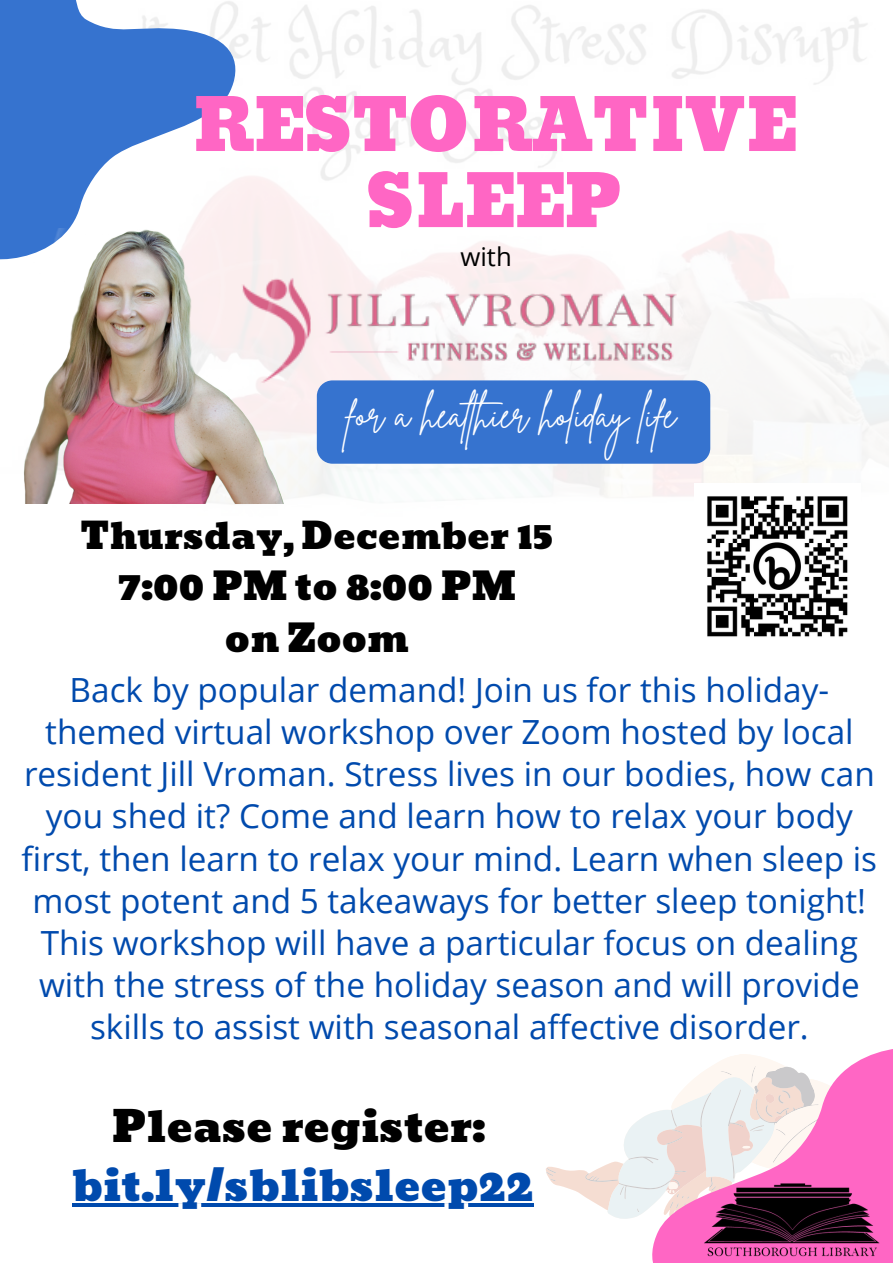
<style>
.page{position:relative;width:893px;height:1263px;background:#fff}
.page>*{position:absolute;margin:0;border:0;box-sizing:border-box;transform-origin:0 0}
.t1{font:70.72px/76.1px "Bevan";color:#ff66c4;text-align:center}
.t2{font:42.38px "Bevan";color:#004aad}
.t3{font:42.38px "Bevan";color:#000}
.t4{font:38.62px "Brittany Signature";color:#fff}
.t5{font:37.8px/52.2px "Bevan";color:#000;text-align:center}
.t6{font:36.3px "Bevan";color:#000}
.t7{font:33.3px/42.2px "Open Sans";color:#004aad;text-align:center}
.t8{font:25.72px "Open Sans";color:#000}
</style>
<div class="page">
<img style="left:25px;top:5px;width:864px;height:499px">
<div style="left:317px;top:380px;width:393px;height:84px;background:#3673cf;border-radius:16px"></div>
<svg style="left:0;top:0;width:241px;height:229px;fill:#3673cf"></svg>
<svg style="left:533px;top:1166px;width:53px;height:41px"></svg>
<svg style="left:586px;top:1116px;width:60px;height:103px"></svg>
<svg style="left:646px;top:1049px;width:247px;height:214px"></svg>
<img style="left:303px;top:257px;width:393px;height:136px">
<img style="left:0;top:229px;width:303px;height:274px">
<img style="left:696px;top:1157px;width:192px;height:106px">
<img style="left:695px;top:484px;width:165px;height:153px">
<hr style="left:72px;top:1203px;width:461px;height:4px;background:#004aad">
<h1 class="t1" style="left:192px;top:88px;width:605px">RESTORATIVE<br>SLEEP</h1>
<p class="t8" style="left:460px;top:239px;width:53px">with</p>
<p class="t4" style="left:347px;top:389px;width:330px">for a healthier holiday life</p>
<p class="t6" style="left:80px;top:507px;width:474px">Thursday, December 15</p>
<p class="t5" style="left:118px;top:561px;width:399px">7:00 PM to 8:00 PM on Zoom</p>
<p class="t7" style="left:22px;top:668px;width:857px">Back by popular demand! Join us for this holiday&shy;themed virtual workshop over Zoom hosted by local resident Jill Vroman. Stress lives in our bodies, how can you shed it? Come and learn how to relax your body first, then learn to relax your mind. Learn when sleep is most potent and 5 takeaways for better sleep tonight!<br>This workshop will have a particular focus on dealing with the stress of the holiday season and will provide skills to assist with seasonal affective disorder.</p>
<p class="t3" style="left:112px;top:1093px;width:375px">Please register:</p>
<p class="t2" style="left:72px;top:1152px;width:463px">bit.ly/sblibsleep22</p>
</div>
